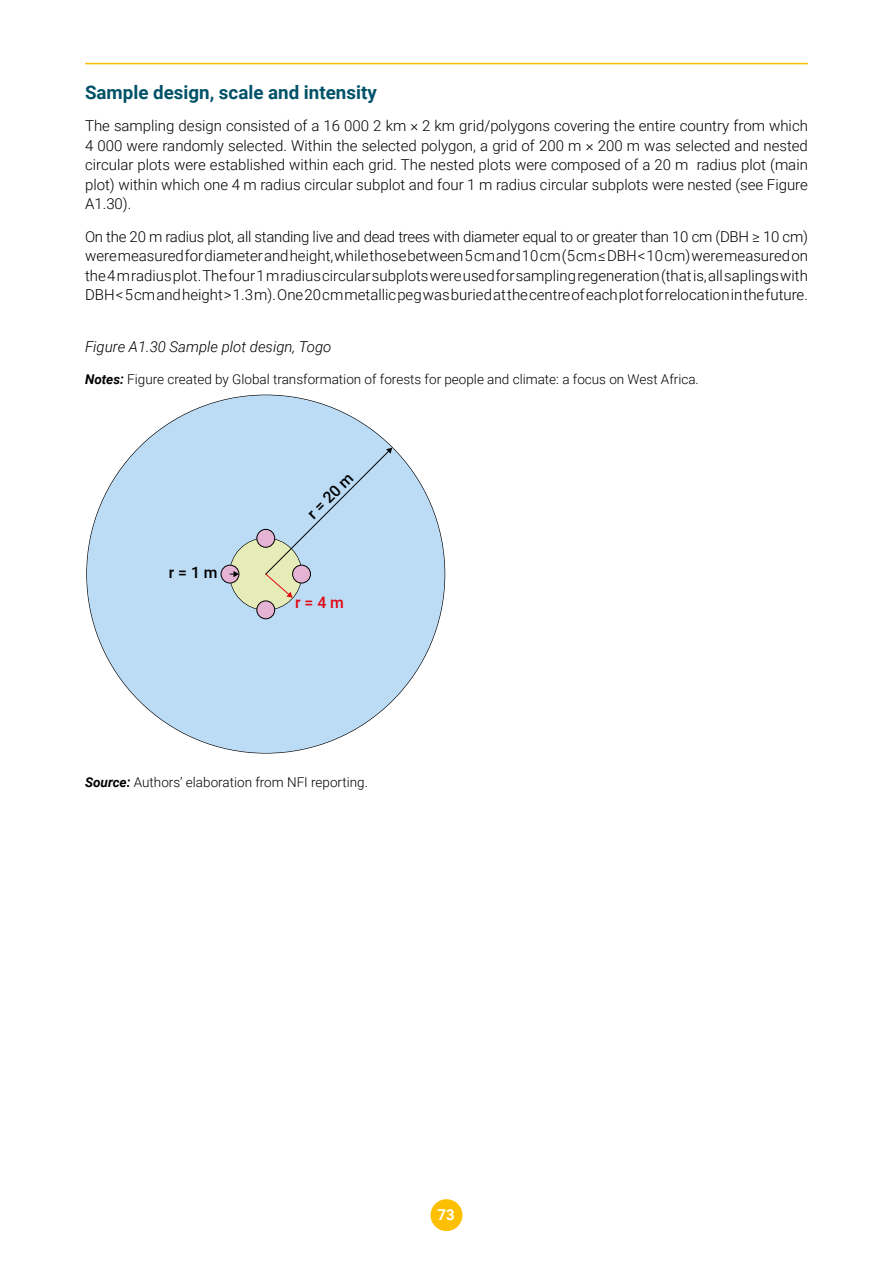
<style>
.page{position:relative;width:893px;height:1263px;background:#fff}
.page>*{position:absolute;margin:0;border:0;box-sizing:border-box;transform-origin:0 0}
.t1{font:700 18.75px "Roboto";color:#005268}
.t2{font:500 15.75px "Roboto";color:#000}
.t3{font:500 15.75px "Roboto";color:#e30613}
.t4{font:300 15px/19.5px "Roboto";color:#000;text-align:justify}
.t5{font:italic 300 15px "Roboto";color:#000}
.t6{font:700 15px "Roboto";color:#fff}
.t7{font:300 13.5px "Roboto";color:#000}
.s1{font-weight:700;font-style:italic}
</style>
<div class="page">
<div style="left:431px;top:1199px;width:31px;height:32px;background:#fcc000;border-radius:50%"></div>
<hr style="left:85px;top:63px;width:723px;height:1px;background:#fcc000">
<div style="left:87px;top:395px;width:358px;height:358px;background:#bcdbf5;border-radius:50%"></div>
<div style="left:230px;top:538px;width:72px;height:72px;background:#e6ecb7;border-radius:50%"></div>
<div style="left:256px;top:529px;width:19px;height:19px;border:1px solid #000;border-radius:50%"></div>
<div style="left:256px;top:601px;width:19px;height:18px;border:1px solid #000;border-radius:50%"></div>
<svg style="left:221px;top:565px;width:18px;height:18px"></svg>
<div style="left:257px;top:529px;width:18px;height:18px;background:#e5b3d3;border-radius:50%"></div>
<div style="left:257px;top:601px;width:18px;height:18px;background:#e5b3d3;border-radius:50%"></div>
<svg style="left:265px;top:448px;width:127px;height:150px"></svg>
<svg style="left:230px;top:571px;width:9px;height:6px"></svg>
<p class="t1" style="left:85px;top:79px;width:293px">Sample design, scale and intensity</p>
<p class="t4" style="left:85px;top:116px;width:724px">The sampling design consisted of a 16 000 2 km × 2 km grid/polygons covering the entire country from which 4 000 were randomly selected. Within the selected polygon, a grid of 200 m × 200 m was selected and nested circular plots were established within each grid. The nested plots were composed of a 20 m radius plot (main plot) within which one 4 m radius circular subplot and four 1 m radius circular subplots were nested (see Figure A1.30).</p>
<p class="t4" style="left:85px;top:226px;width:724px">On the 20 m radius plot, all standing live and dead trees with diameter equal to or greater than 10 cm (DBH ≥ 10 cm) weremeasuredfordiameterandheight,whilethosebetween5cmand10cm(5cm≤DBH&lt;10cm)weremeasuredon the 4 m radius plot. The four 1 m radius circular subplots were used for sampling regeneration (that is, all saplings with DBH&lt;5cmandheight&gt;1.3m).One20cmmetallicpegwasburiedatthecentreofeachplotforrelocationinthefuture.</p>
<p class="t5" style="left:85px;top:336px;width:248px">Figure A1.30 Sample plot design, Togo</p>
<p class="t7" style="left:85px;top:370px;width:615px"><span class="s1">Notes:</span> Figure created by Global transformation of forests for people and climate: a focus on West Africa.</p>
<p class="t2" style="left:169px;top:561px;width:50px">r = 1 m</p>
<p class="t2" style="left:302px;top:508px;width:59px;rotate:-45deg">r = 20 m</p>
<p class="t3" style="left:295px;top:592px;width:50px">r = 4 m</p>
<p class="t7" style="left:85px;top:773px;width:284px"><span class="s1">Source:</span> Authors’ elaboration from NFI reporting.</p>
<p class="t6" style="left:438px;top:1204px;width:19px">73</p>
</div>
